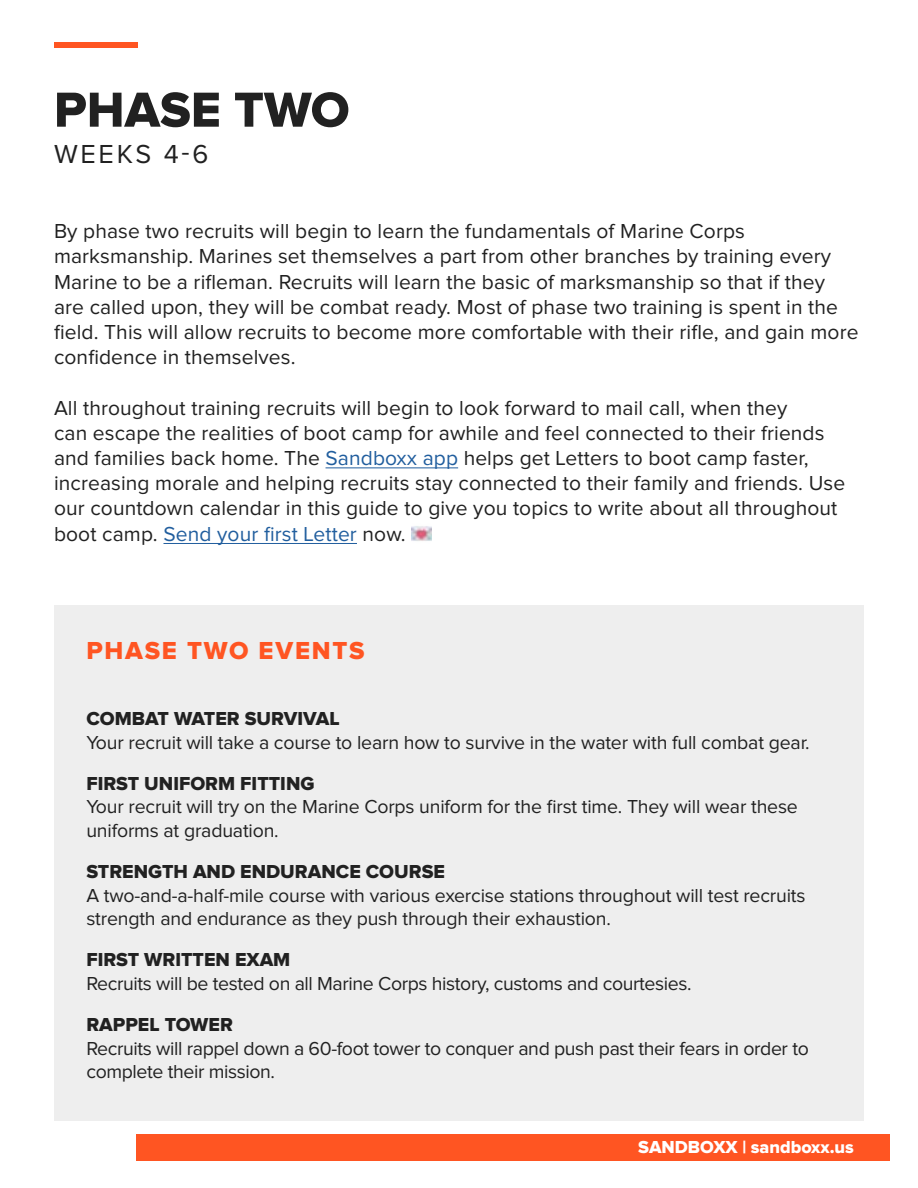
<style>
.page{position:relative;width:918px;height:1188px;background:#fff}
.page>*{position:absolute;margin:0;border:0;box-sizing:border-box;transform-origin:0 0}
.t1{font:51px "Proxima Nova Extrabld";color:#212121}
.t2{font:27px "Proxima Nova";letter-spacing:.1em;color:#212121}
.t3{font:25.5px "Proxima Nova Extrabld";letter-spacing:.07em;color:#f52}
.t4{font:21px/25.2px "Proxima Nova";letter-spacing:.005em;color:#212121}
.t5{font:19.5px/23.4px "Proxima Nova";letter-spacing:-.01em;color:#212121}
.t6{font:19.5px "Proxima Nova Extrabld";color:#212121}
.t7{font:18px "Proxima Nova Extrabld";color:#fff}
.s1{color:#215e9e}
</style>
<div class="page">
<div style="left:54px;top:42px;width:83px;height:6px;background:#f52"></div>
<hr style="left:326px;top:468px;width:132px;height:1px;background:#215e9e">
<hr style="left:163px;top:543px;width:194px;height:1px;background:#215e9e">
<img style="left:411px;top:526px;width:20px;height:15px">
<div style="left:54px;top:605px;width:810px;height:515px;background:#eee"></div>
<div style="left:137px;top:1134px;width:753px;height:27px;background:#f52"></div>
<h1 class="t1" style="left:54px;top:86px;width:297px">PHASE TWO</h1>
<p class="t2" style="left:54px;top:139px;width:156px">WEEKS 4-6</p>
<p class="t4" style="left:54px;top:219px;width:806px">By phase two recruits will begin to learn the fundamentals of Marine Corps marksmanship. Marines set themselves a part from other branches by training every Marine to be a rifleman. Recruits will learn the basic of marksmanship so that if they are called upon, they will be combat ready. Most of phase two training is spent in the field. This will allow recruits to become more comfortable with their rifle, and gain more confidence in themselves.</p>
<p class="t4" style="left:54px;top:396px;width:793px">All throughout training recruits will begin to look forward to mail call, when they<br>can escape the realities of boot camp for awhile and feel connected to their friends and families back home. The <span class="s1">Sandboxx app</span> helps get Letters to boot camp faster, increasing morale and helping recruits stay connected to their family and friends. Use our countdown calendar in this guide to give you topics to write about all throughout boot camp. <span class="s1">Send your first Letter</span> now.</p>
<p class="t3" style="left:86px;top:638px;width:280px">PHASE TWO EVENTS</p>
<p class="t6" style="left:86px;top:710px;width:255px">COMBAT WATER SURVIVAL</p>
<p class="t5" style="left:86px;top:731px;width:725px">Your recruit will take a course to learn how to survive in the water with full combat gear.</p>
<p class="t6" style="left:86px;top:775px;width:230px">FIRST UNIFORM FITTING</p>
<p class="t5" style="left:86px;top:796px;width:713px">Your recruit will try on the Marine Corps uniform for the first time. They will wear these uniforms at graduation.</p>
<p class="t6" style="left:86px;top:863px;width:360px">STRENGTH AND ENDURANCE COURSE</p>
<p class="t5" style="left:86px;top:884px;width:721px">A two-and-a-half-mile course with various exercise stations throughout will test recruits strength and endurance as they push through their exhaustion.</p>
<p class="t6" style="left:86px;top:951px;width:205px">FIRST WRITTEN EXAM</p>
<p class="t5" style="left:86px;top:972px;width:607px">Recruits will be tested on all Marine Corps history, customs and courtesies.</p>
<p class="t6" style="left:86px;top:1016px;width:148px">RAPPEL TOWER</p>
<p class="t5" style="left:86px;top:1037px;width:724px">Recruits will rappel down a 60-foot tower to conquer and push past their fears in order to complete their mission.</p>
<p class="t7" style="left:638px;top:1138px;width:217px">SANDBOXX | sandboxx.us</p>
</div>
